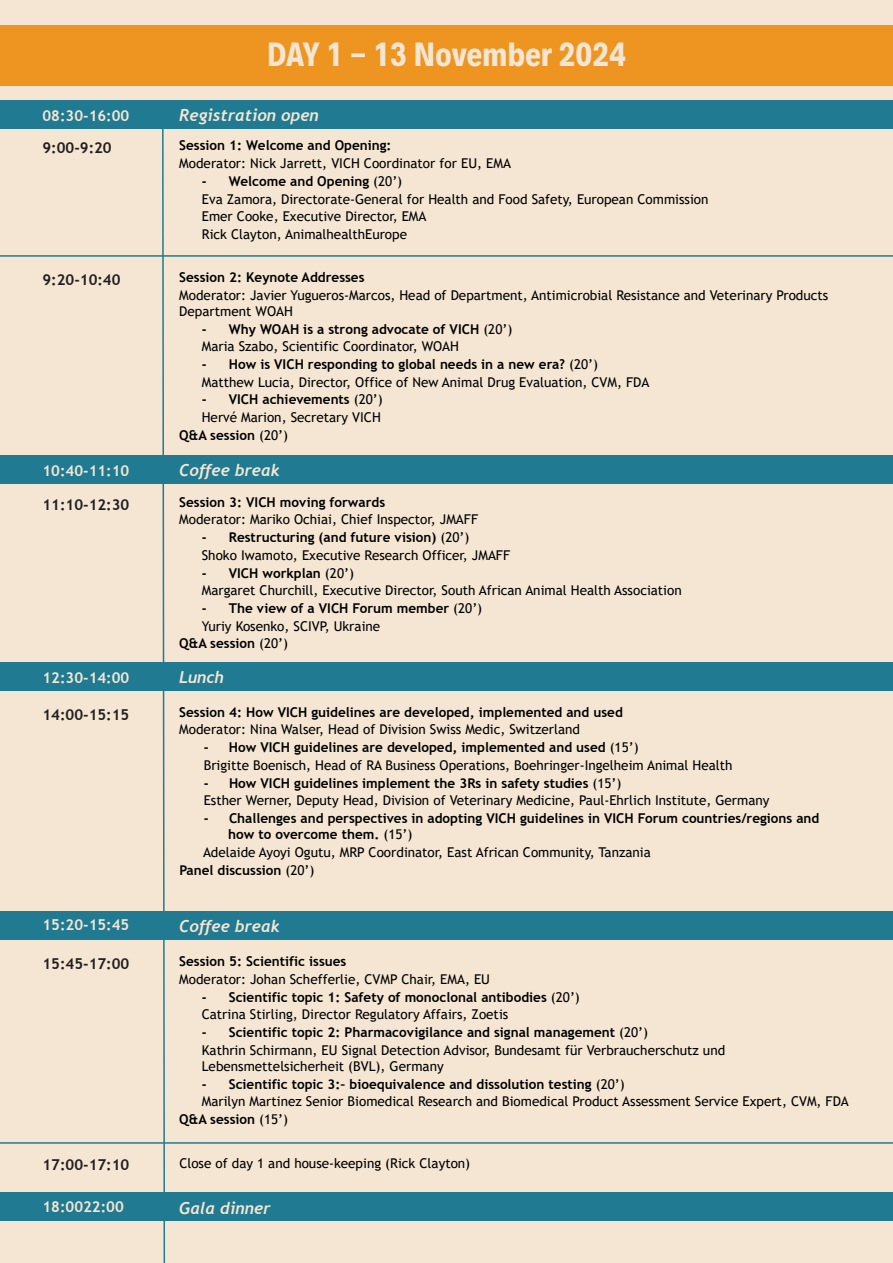
<style>
.page{position:relative;width:893px;height:1263px;background:#f4e6d3}
.page>*{position:absolute;margin:0;border:0;box-sizing:border-box;transform-origin:0 0}
.t1{font:700 30px "Decalotype";color:#f4e6d3}
.t2{font:italic 700 16.5px "Trebuchet";color:#f4e6d3}
.t3{font:700 15px "Trebuchet MS";color:#231f20}
.t4{font:700 15px "Trebuchet MS";color:#f4e6d3}
.t5{font:13.5px/17.7px "Trebuchet MS";color:#000}
.t6{font:700 13.5px/16.2px "Trebuchet MS";color:#000}
.s1{font-weight:700}
.s2{font-weight:400}
</style>
<div class="page">
<div style="left:0;top:25px;width:893px;height:61px;background:#ee9521"></div>
<svg style="left:161px;top:128px;width:5px;height:1135px"></svg>
<div style="left:0;top:1192px;width:893px;height:29px;background:#207a91"></div>
<div style="left:0;top:911px;width:893px;height:28px;background:#207a91"></div>
<div style="left:0;top:100px;width:893px;height:28px;background:#207a91"></div>
<div style="left:0;top:455px;width:893px;height:28px;background:#207a91"></div>
<div style="left:0;top:662px;width:893px;height:29px;background:#207a91"></div>
<hr style="left:0;top:255px;width:893px;height:2px;background:#207a91">
<hr style="left:0;top:1142px;width:893px;height:2px;background:#207a91">
<h1 class="t1" style="left:267px;top:34px;width:361px">DAY 1 - 13 November 2024</h1>
<p class="t4" style="left:43px;top:106px;width:88px">08:30-16:00</p>
<p class="t2" style="left:179px;top:104px;width:141px">Registration open</p>
<p class="t3" style="left:43px;top:138px;width:71px">9:00-9:20</p>
<p class="t3" style="left:43px;top:270px;width:80px">9:20-10:40</p>
<p class="t6" style="left:179px;top:138px;width:214px">Session 1: Welcome and Opening:</p>
<p class="t5" style="left:179px;top:154px;width:333px">Moderator: Nick Jarrett, VICH Coordinator for EU, EMA</p>
<p class="t5" style="left:202px;top:172px;width:508px"><span class="s1">- Welcome and Opening</span> (20’)<br>Eva Zamora, Directorate-General for Health and Food Safety, European Commission Emer Cooke, Executive Director, EMA<br>Rick Clayton, AnimalhealthEurope</p>
<p class="t6" style="left:179px;top:269px;width:187px">Session 2: Keynote Addresses</p>
<p class="t5" style="left:179px;top:287px;width:650px;line-height:16.2px">Moderator: Javier Yugueros-Marcos, Head of Department, Antimicrobial Resistance and Veterinary Products<br>Department WOAH</p>
<p class="t5" style="left:202px;top:320px;width:312px"><span class="s1">- Why WOAH is a strong advocate of VICH</span> (20’)<br>Maria Szabo, Scientific Coordinator, WOAH</p>
<p class="t5" style="left:202px;top:355px;width:449px"><span class="s1">- How is VICH responding to global needs in a new era?</span> (20’)<br>Matthew Lucia, Director, Office of New Animal Drug Evaluation, CVM, FDA</p>
<p class="t6" style="left:202px;top:391px;width:183px">- VICH achievements <span class="s2">(20’)</span></p>
<p class="t5" style="left:202px;top:408px;width:180px">Hervé Marion, Secretary VICH</p>
<p class="t6" style="left:179px;top:427px;width:110px">Q&amp;A session <span class="s2">(20’)</span></p>
<p class="t4" style="left:43px;top:461px;width:88px">10:40-11:10</p>
<p class="t2" style="left:179px;top:459px;width:102px">Coffee break</p>
<p class="t3" style="left:43px;top:495px;width:88px">11:10-12:30</p>
<p class="t6" style="left:179px;top:494px;width:207px">Session 3: VICH moving forwards</p>
<p class="t5" style="left:179px;top:511px;width:300px">Moderator: Mariko Ochiai, Chief Inspector, JMAFF</p>
<p class="t5" style="left:202px;top:528px;width:310px"><span class="s1">- Restructuring (and future vision)</span> (20’)<br>Shoko Iwamoto, Executive Research Officer, JMAFF</p>
<p class="t5" style="left:202px;top:564px;width:481px"><span class="s1">- VICH workplan</span> (20’)<br>Margaret Churchill, Executive Director, South African Animal Health Association</p>
<p class="t6" style="left:202px;top:600px;width:282px">- The view of a VICH Forum member <span class="s2">(20’)</span></p>
<p class="t5" style="left:202px;top:617px;width:180px">Yuriy Kosenko, SCIVP, Ukraine</p>
<p class="t6" style="left:179px;top:635px;width:110px">Q&amp;A session <span class="s2">(20’)</span></p>
<p class="t4" style="left:43px;top:668px;width:88px">12:30-14:00</p>
<p class="t2" style="left:179px;top:667px;width:46px">Lunch</p>
<p class="t3" style="left:43px;top:705px;width:88px">14:00-15:15</p>
<p class="t6" style="left:179px;top:704px;width:445px">Session 4: How VICH guidelines are developed, implemented and used</p>
<p class="t5" style="left:179px;top:721px;width:402px">Moderator: Nina Walser, Head of Division Swiss Medic, Switzerland</p>
<p class="t5" style="left:204px;top:738px;width:530px"><span class="s1">- How VICH guidelines are developed, implemented and used</span> (15’)<br>Brigitte Boenisch, Head of RA Business Operations, Boehringer-Ingelheim Animal Health</p>
<p class="t5" style="left:204px;top:774px;width:567px"><span class="s1">- How VICH guidelines implement the 3Rs in safety studies</span> (15’)<br>Esther Werner, Deputy Head, Division of Veterinary Medicine, Paul-Ehrlich Institute, Germany</p>
<p class="t6" style="left:228px;top:810px;width:593px;text-indent:-24px">- Challenges and perspectives in adopting VICH guidelines in VICH Forum countries/regions and how to overcome them. <span class="s2">(15’)</span></p>
<p class="t5" style="left:179px;top:843px;width:473px;text-indent:24px">Adelaide Ayoyi Ogutu, MRP Coordinator, East African Community, Tanzania<br><span class="s1">Panel discussion</span> (20’)</p>
<p class="t4" style="left:43px;top:916px;width:88px">15:20-15:45</p>
<p class="t2" style="left:179px;top:915px;width:102px">Coffee break</p>
<p class="t3" style="left:43px;top:954px;width:88px">15:45-17:00</p>
<p class="t3" style="left:43px;top:1156px;width:88px">17:00-17:10</p>
<p class="t6" style="left:179px;top:953px;width:169px">Session 5: Scientific issues</p>
<p class="t5" style="left:179px;top:970px;width:312px">Moderator: Johan Schefferlie, CVMP Chair, EMA, EU</p>
<p class="t5" style="left:202px;top:988px;width:380px"><span class="s1">- Scientific topic 1: Safety of monoclonal antibodies</span> (20’)<br>Catrina Stirling, Director Regulatory Affairs, Zoetis</p>
<p class="t5" style="left:202px;top:1023px;width:525px"><span class="s1">- Scientific topic 2: Pharmacovigilance and signal management</span> (20’)<br>Kathrin Schirmann, EU Signal Detection Advisor, Bundesamt für Verbraucherschutz und</p>
<p class="t5" style="left:202px;top:1057px;width:243px">Lebensmettelsicherheit (BVL), Germany</p>
<p class="t6" style="left:202px;top:1076px;width:424px">- Scientific topic 3:– bioequivalence and dissolution testing <span class="s2">(20’)</span></p>
<p class="t5" style="left:202px;top:1092px;width:649px">Marilyn Martinez Senior Biomedical Research and Biomedical Product Assessment Service Expert, CVM, FDA</p>
<p class="t6" style="left:179px;top:1111px;width:110px">Q&amp;A session <span class="s2">(15’)</span></p>
<p class="t5" style="left:179px;top:1154px;width:292px">Close of day 1 and house-keeping (Rick Clayton)</p>
<p class="t4" style="left:43px;top:1197px;width:83px">18:0022:00</p>
<p class="t2" style="left:179px;top:1197px;width:93px">Gala dinner</p>
</div>
